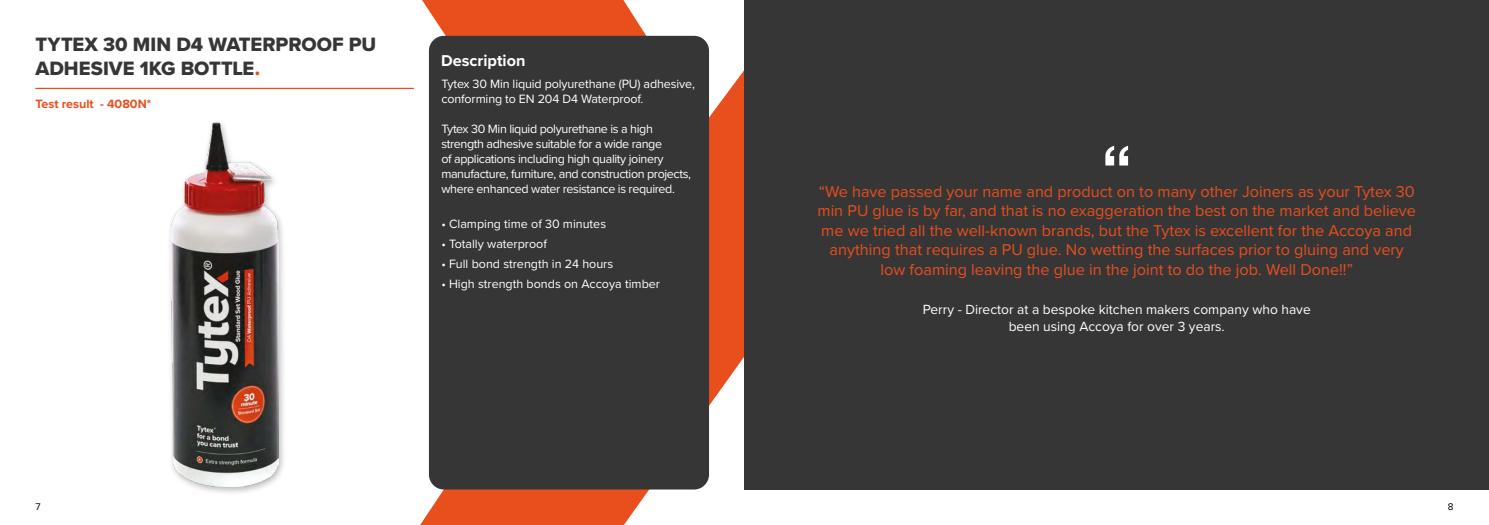
<style>
.page{position:relative;width:1489px;height:525px;background:#fff}
.page>*{position:absolute;margin:0;border:0;box-sizing:border-box;transform-origin:0 0}
.t1{font:20px/24px "Proxima Nova Extrabld";color:#373636}
.t2{font:16.25px/19.5px "Proxima Nova";color:#e94e1d;text-align:center}
.t3{font:700 16.25px "Proxima Nova";color:#fff}
.t4{font:13.75px/16.5px "Proxima Nova";color:#fff;text-align:center}
.t5{font:12.5px/15px "Proxima Nova";letter-spacing:-.03em;color:#fff}
.t6{font:12.5px "Proxima Nova";color:#fff}
.t7{font:12.5px/15px "Proxima Nova";letter-spacing:-.01em;color:#fff}
.t8{font:700 12.5px "Proxima Nova";color:#e94e1d}
.t9{font:10px "Proxima Nova";color:#000}
.s1{color:#e94e1d}
</style>
<div class="page">
<svg style="left:421px;top:0;width:578px;height:524px;fill:#e94e1d"></svg>
<svg style="left:740px;top:286px;width:257px;height:238px"></svg>
<div style="left:166px;top:118px;width:121px;height:377px;background:#000;opacity:.3"></div>
<img style="left:171px;top:123px;width:107px;height:363px">
<div style="left:429px;top:36px;width:280px;height:453px;background:#373636;border-radius:15px"></div>
<div style="left:744px;top:0;width:744px;height:489px;background:#373636"></div>
<svg style="left:1105px;top:146px;width:22px;height:19px"></svg>
<hr style="left:35px;top:88px;width:379px;height:1px;background:#e94e1d">
<p class="t1" style="left:35px;top:32px;width:342px">TYTEX 30 MIN D4 WATERPROOF PU<br>ADHESIVE 1KG BOTTLE<span class="s1">.</span></p>
<p class="t8" style="left:35px;top:94px;width:117px">Test result - 4080N*</p>
<p class="t3" style="left:441px;top:48px;width:86px">Description</p>
<p class="t7" style="left:441px;top:76px;width:255px">Tytex 30 Min liquid polyurethane (PU) adhesive, conforming to EN 204 D4 Waterproof.</p>
<p class="t5" style="left:441px;top:121px;width:251px">Tytex 30 Min liquid polyurethane is a high strength adhesive suitable for a wide range<br>of applications including high quality joinery manufacture, furniture, and construction projects, where enhanced water resistance is required.</p>
<p class="t6" style="left:441px;top:214px;width:166px">• Clamping time of 30 minutes</p>
<p class="t6" style="left:441px;top:234px;width:107px">• Totally waterproof</p>
<p class="t6" style="left:441px;top:254px;width:173px">• Full bond strength in 24 hours</p>
<p class="t6" style="left:441px;top:274px;width:220px">• High strength bonds on Accoya timber</p>
<p class="t2" style="left:817px;top:181px;width:600px">“We have passed your name and product on to many other Joiners as your Tytex 30 min PU glue is by far, and that is no exaggeration the best on the market and believe me we tried all the well-known brands, but the Tytex is excellent for the Accoya and anything that requires a PU glue. No wetting the surfaces prior to gluing and very low foaming leaving the glue in the joint to do the job. Well Done!!”</p>
<p class="t4" style="left:922px;top:300px;width:389px">Perry - Director at a bespoke kitchen makers company who have been using Accoya for over 3 years.</p>
<p class="t9" style="left:35px;top:499px;width:7px">7</p>
<p class="t9" style="left:1447px;top:499px;width:7px">8</p>
</div>
